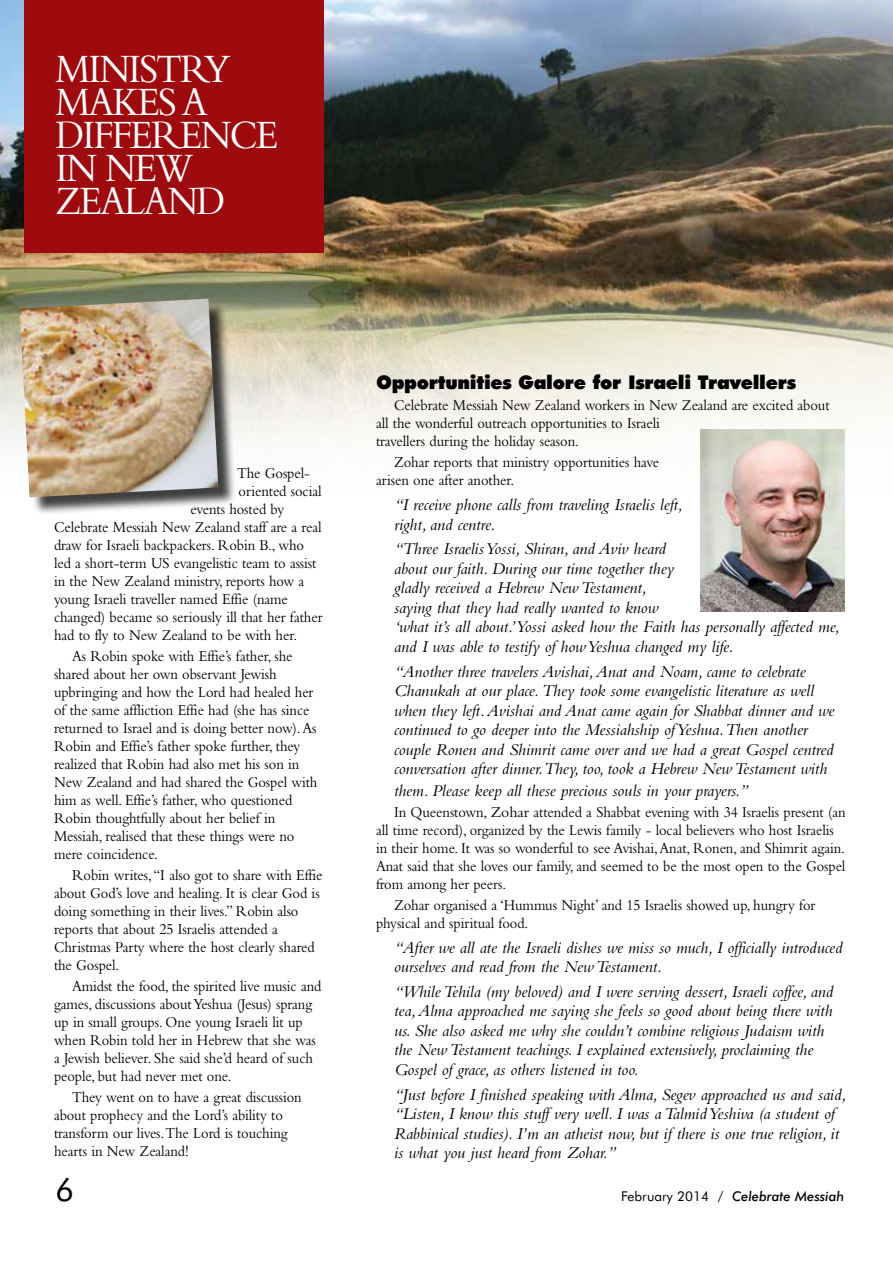
<style>
.page{position:relative;width:893px;height:1263px;background:#fff}
.page>*{position:absolute;margin:0;border:0;box-sizing:border-box;transform-origin:0 0}
.t1{font:42px/33px "Bembo";letter-spacing:-.05em;color:#fff;scale:.91 1}
.t2{font:31.5px "Futura BT";color:#000}
.t3{font:900 18.9px "Futura BT";letter-spacing:-.015em;color:#000}
.t4{font:italic 17.25px/19.5px "Bembo";letter-spacing:-.005em;color:#000}
.t5{font:15.75px/18px "Bembo";letter-spacing:-.005em;color:#000;scale:.92 1}
.t6{font:italic 500 13.5px "Futura BT";color:#000}
.s1{font-weight:400;font-style:normal}
</style>
<div class="page">
<img style="left:0;top:0;width:893px;height:572px">
<div style="left:24px;top:0;width:300px;height:252px;background:#9e0b0f"></div>
<div style="left:22px;top:301px;width:215px;height:215px;background:#000;opacity:.75"></div>
<img style="left:20px;top:299px;width:198px;height:198px">
<img style="left:700px;top:430px;width:144px;height:182px">
<h1 class="t1" style="left:56px;top:51px;width:246px">MINISTRY<br>MAKES A<br>DIFFERENCE<br>IN NEW<br>ZEALAND</h1>
<p class="t5" style="left:237px;top:463px;width:81px">The Gospel-</p>
<p class="t5" style="left:239px;top:481px;width:92px">oriented social</p>
<p class="t5" style="left:191px;top:499px;width:103px">events hosted by</p>
<p class="t5" style="left:54px;top:517px;width:292px">Celebrate Messiah New Zealand staff are a real</p>
<p class="t5" style="left:54px;top:535px;width:273px">draw for Israeli backpackers. Robin B., who</p>
<p class="t5" style="left:54px;top:553px;width:287px">led a short-term US evangelistic team to assist</p>
<p class="t5" style="left:54px;top:571px;width:273px">in the New Zealand ministry, reports how a</p>
<p class="t5" style="left:54px;top:589px;width:256px">young Israeli traveller named Effie (name</p>
<p class="t5" style="left:54px;top:607px;width:293px">changed) became so seriously ill that her father</p>
<p class="t5" style="left:54px;top:625px;width:266px">had to fly to New Zealand to be with her.</p>
<p class="t5" style="left:54px;top:646px;width:288px;text-indent:18px">As Robin spoke with Effie’s father, she shared about her own observant Jewish upbringing and how the Lord had healed her of the same affliction Effie had (she has since returned to Israel and is doing better now). As Robin and Effie’s father spoke further, they realized that Robin had also met his son in New Zealand and had shared the Gospel with him as well. Effie’s father, who questioned Robin thoughtfully about her belief in Messiah, realised that these things were no mere coincidence.</p>
<p class="t5" style="left:54px;top:865px;width:293px;text-indent:18px">Robin writes, “I also got to share with Effie about God’s love and healing. It is clear God is doing something in their lives.” Robin also reports that about 25 Israelis attended a Christmas Party where the host clearly shared the Gospel.</p>
<p class="t5" style="left:54px;top:976px;width:292px;text-indent:18px">Amidst the food, the spirited live music and games, discussions about Yeshua (Jesus) sprang up in small groups. One young Israeli lit up when Robin told her in Hebrew that she was a Jewish believer. She said she’d heard of such people, but had never met one.</p>
<p class="t5" style="left:54px;top:1087px;width:271px;text-indent:18px">They went on to have a great discussion about prophecy and the Lord’s ability to transform our lives. The Lord is touching hearts in New Zealand!</p>
<h2 class="t2" style="left:56px;top:1170px;width:20px">6</h2>
<p class="t3" style="left:376px;top:371px;width:421px">Opportunities Galore for Israeli Travellers</p>
<p class="t5" style="left:376px;top:396px;width:494px;text-indent:18px">Celebrate Messiah New Zealand workers in New Zealand are excited about all the wonderful outreach opportunities to Israeli<br>travellers during the holiday season.</p>
<p class="t5" style="left:376px;top:453px;width:309px;text-indent:18px">Zohar reports that ministry opportunities have arisen one after another.</p>
<p class="t4" style="left:394px;top:495px;width:290px">“I receive phone calls from traveling Israelis left, right, and centre.</p>
<p class="t4" style="left:394px;top:539px;width:447px">“Three Israelis Yossi, Shiran, and Aviv heard<br>about our faith. During our time together they<br>gladly received a Hebrew New Testament,<br>saying that they had really wanted to know<br>‘what it’s all about.’Yossi asked how the Faith has personally affected me, and I was able to testify of how Yeshua changed my life.</p>
<p class="t4" style="left:394px;top:661px;width:442px">“Another three travelers Avishai, Anat and Noam, came to celebrate Chanukah at our place. They took some evangelistic literature as well when they left. Avishai and Anat came again for Shabbat dinner and we continued to go deeper into the Messiahship of Yeshua.Then another couple Ronen and Shimrit came over and we had a great Gospel centred conversation after dinner.They, too, took a Hebrew New Testament with</p>
<p class="t4" style="left:394px;top:780px;width:356px">them. Please keep all these precious souls in your prayers.”</p>
<p class="t5" style="left:376px;top:803px;width:512px;text-indent:18px">In Queenstown, Zohar attended a Shabbat evening with 34 Israelis present (an all time record), organized by the Lewis family - local believers who host Israelis in their home. It was so wonderful to see Avishai, Anat, Ronen, and Shimrit again.<br>Anat said that she loves our family, and seemed to be the most open to the Gospel from among her peers.</p>
<p class="t5" style="left:376px;top:896px;width:479px;text-indent:18px">Zohar organised a ‘Hummus Night’ and 15 Israelis showed up, hungry for physical and spiritual food.</p>
<p class="t4" style="left:394px;top:937px;width:450px">“After we all ate the Israeli dishes we miss so much, I officially introduced ourselves and read from the New Testament.</p>
<p class="t4" style="left:394px;top:981px;width:441px">“WhileTehila (my beloved) and I were serving dessert, Israeli coffee, and tea, Alma approached me saying she feels so good about being there with us. She also asked me why she couldn’t combine religious Judaism with the New Testament teachings. I explained extensively, proclaiming the Gospel of grace, as others listened in too.</p>
<p class="t4" style="left:394px;top:1084px;width:454px">“Just before I finished speaking with Alma, Segev approached us and said, “Listen, I know this stuff very well. I was a Talmid Yeshiva (a student of Rabbinical studies). I’m an atheist now, but if there is one true religion, it is what you just heard from Zohar.”</p>
<p class="t6" style="left:621px;top:1188px;width:225px"><span class="s1">February 2014 /</span> Celebrate Messiah</p>
</div>
